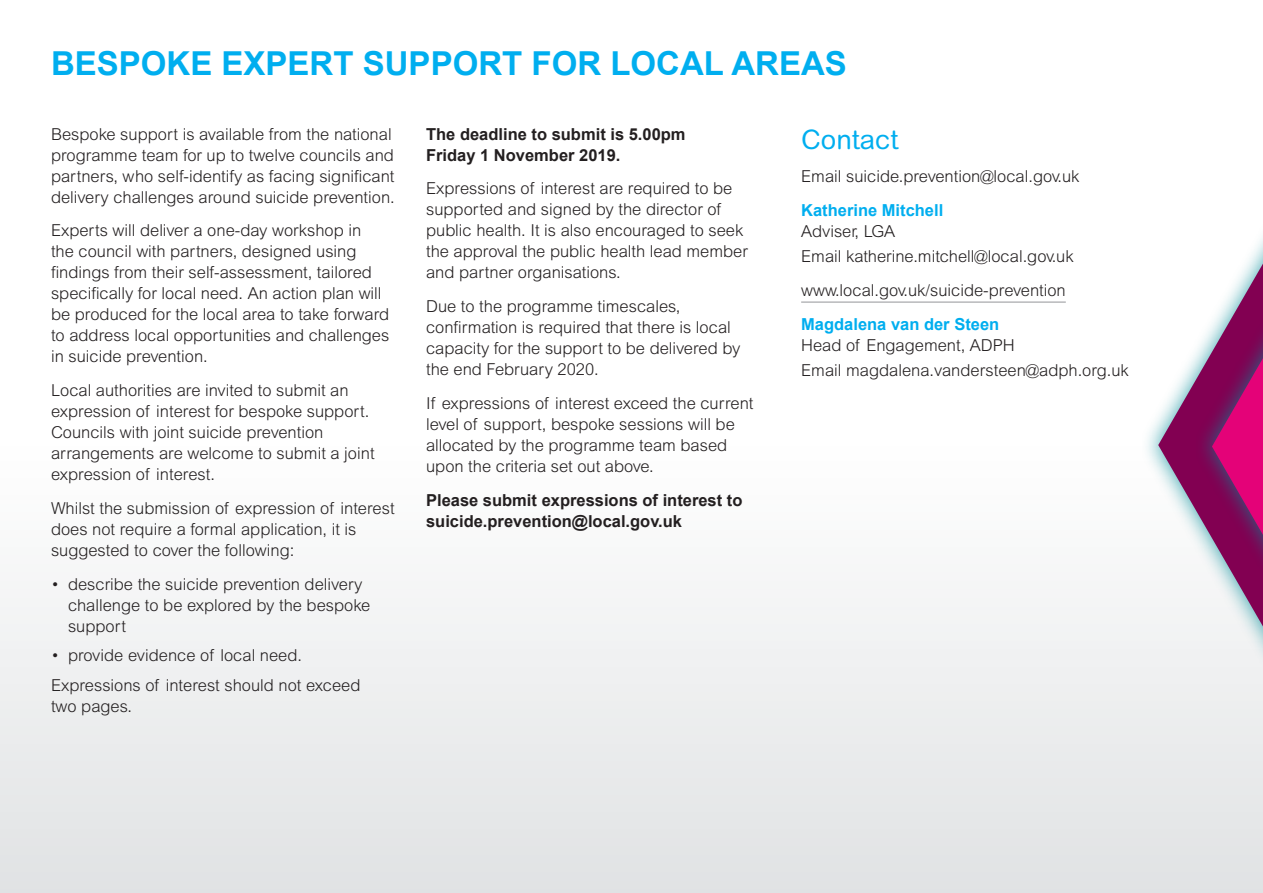
<style>
.page{position:relative;width:1263px;height:893px;background:#fff}
.page>*{position:absolute;margin:0;border:0;box-sizing:border-box;transform-origin:0 0}
.A4_Body{font:700 33px "Arial";color:#00aeef}
.A4_Subhead{font:27px "Arial Rounded MT";color:#00aeef}
.A4_Body-2{font:300 16.5px/21px "Arial MT Std";color:#231f20}
.A4_Body-3{font:700 16.5px/21px "Arial";color:#231f20}
.A4_Body-4{font:700 16.5px/21px "Arial";color:#00aeef}
.s1{font-family:"Arial MT Std";font-weight:300;color:#231f20}
.s2{font-family:"Arial";font-weight:700;color:#00aeef}
</style>
<div class="page">
<div style="left:0;top:446px;width:1263px;height:447px;background:linear-gradient(to bottom,#fffffe,#e0e2e4)"></div>
<div style="left:1140px;top:0;width:123px;height:893px;background:#008b98;opacity:.75"></div>
<svg style="left:1158px;top:0;width:36px;height:893px"></svg>
<div style="left:1194px;top:0;width:69px;height:893px;background:#008b98;opacity:.75"></div>
<svg style="left:1212px;top:0;width:51px;height:893px"></svg>
<hr style="left:801px;top:302px;width:265px;height:1px;background:#939598">
<p class="A4_Body" style="left:51px;top:41px;width:797px">BESPOKE EXPERT SUPPORT FOR LOCAL AREAS</p>
<p class="A4_Body-2" style="left:51px;top:123px;width:345px">Bespoke support is available from the national programme team for up to twelve councils and partners, who self-identify as facing significant delivery challenges around suicide prevention.</p>
<p class="A4_Body-2" style="left:51px;top:220px;width:340px">Experts will deliver a one-day workshop in<br>the council with partners, designed using findings from their self-assessment, tailored specifically for local need. An action plan will be produced for the local area to take forward to address local opportunities and challenges in suicide prevention.</p>
<p class="A4_Body-2" style="left:51px;top:380px;width:325px">Local authorities are invited to submit an expression of interest for bespoke support.<br>Councils with joint suicide prevention arrangements are welcome to submit a joint expression of interest.</p>
<p class="A4_Body-2" style="left:51px;top:497px;width:345px">Whilst the submission of expression of interest does not require a formal application, it is suggested to cover the following:</p>
<p class="A4_Body-2" style="left:68px;top:573px;width:304px;text-indent:-17px">• describe the suicide prevention delivery challenge to be explored by the bespoke support</p>
<p class="A4_Body-2" style="left:51px;top:645px;width:253px">• provide evidence of local need.</p>
<p class="A4_Body-2" style="left:51px;top:674px;width:311px">Expressions of interest should not exceed two pages.</p>
<p class="A4_Body-3" style="left:426px;top:124px;width:261px">The deadline to submit is 5.00pm<br>Friday 1 November 2019.</p>
<p class="A4_Body-2" style="left:426px;top:178px;width:323px">Expressions of interest are required to be supported and signed by the director of public health. It is also encouraged to seek the approval the public health lead member and partner organisations.</p>
<p class="A4_Body-2" style="left:426px;top:296px;width:316px">Due to the programme timescales, confirmation is required that there is local capacity for the support to be delivered by the end February 2020.</p>
<p class="A4_Body-2" style="left:426px;top:393px;width:329px">If expressions of interest exceed the current level of support, bespoke sessions will be allocated by the programme team based upon the criteria set out above.</p>
<p class="A4_Body-3" style="left:426px;top:490px;width:318px">Please submit expressions of interest to suicide.prevention@local.gov.uk</p>
<p class="A4_Subhead" style="left:801px;top:123px;width:99px">Contact</p>
<p class="A4_Body-2" style="left:801px;top:166px;width:280px">Email suicide.prevention@local.gov.uk</p>
<p class="A4_Body-4" style="left:801px;top:200px;width:144px">Katherine Mitchell<br><span class="s1">Adviser, LGA</span></p>
<p class="A4_Body-2" style="left:801px;top:246px;width:274px">Email katherine.mitchell@local.gov.uk</p>
<p class="A4_Body-2" style="left:801px;top:280px;width:266px">www.local.gov.uk/suicide-prevention</p>
<p class="A4_Body-2" style="left:801px;top:313px;width:215px"><span class="s2">Magdalena van der Steen<br></span>Head of Engagement, ADPH</p>
<p class="A4_Body-2" style="left:801px;top:360px;width:329px">Email magdalena.vandersteen@adph.org.uk</p>
</div>
